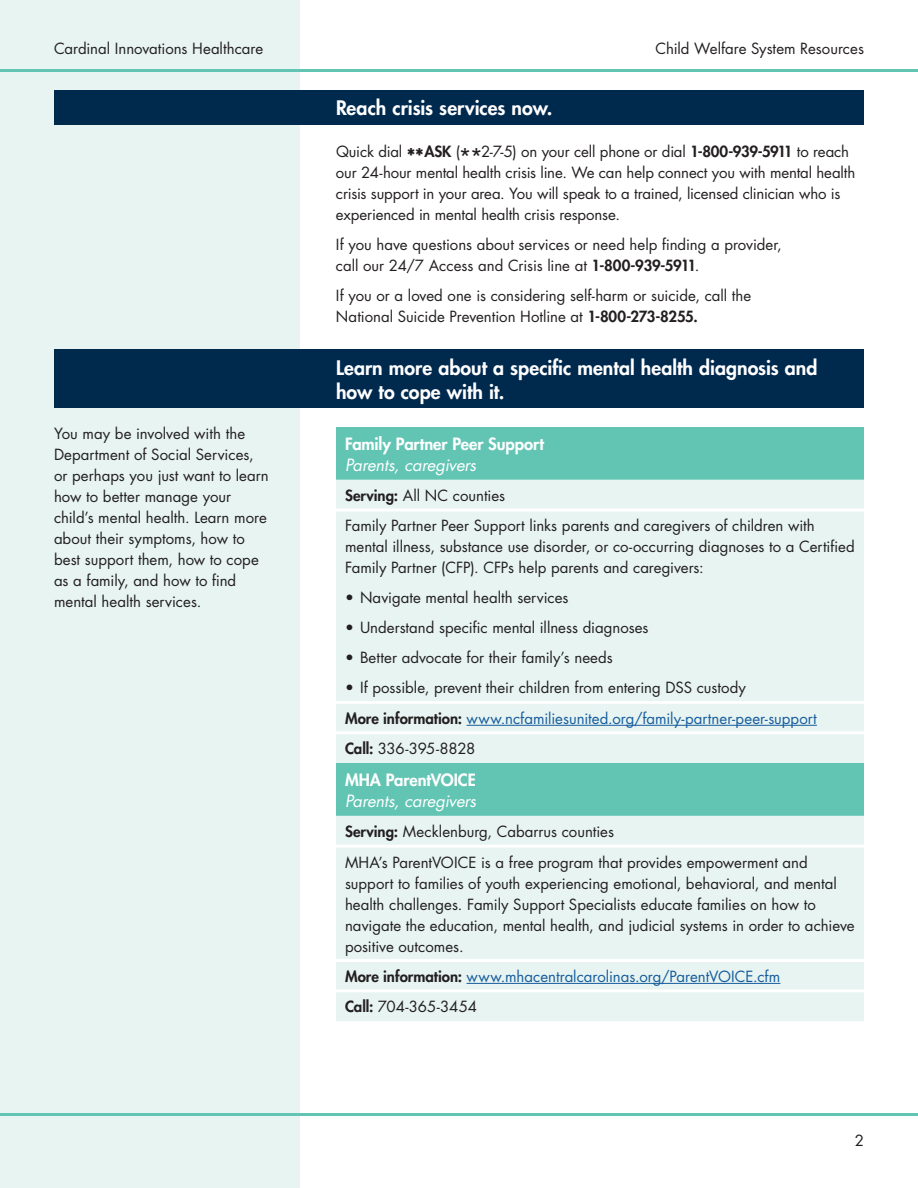
<style>
.page{position:relative;width:918px;height:1188px;background:#fff}
.page>*{position:absolute;margin:0;border:0;box-sizing:border-box;transform-origin:0 0}
.t1{font:800 19.5px/24px "Futura Std";letter-spacing:.005em;color:#fff}
.t2{font:800 16.5px "Futura Std";color:#fff}
.t3{font:italic 16.5px "Futura Std";letter-spacing:-.005em;color:#fff}
.t4{font:15px/21px "Futura Std";color:#231f20}
.t5{font:15px/30.3px "Futura Std";color:#175d9e}
.s1{font-weight:800;font-size:22.5px}
.s2{font-weight:800}
.s3{font-size:22.5px}
.s4{color:#175d9e}
.s5{font-weight:800;color:#231f20}
.s6{color:#231f20}
</style>
<div class="page">
<div style="left:0;top:0;width:300px;height:1188px;background:#e7f4f1"></div>
<hr style="left:0;top:69px;width:918px;height:3px;background:#62c5b4">
<hr style="left:0;top:1113px;width:918px;height:3px;background:#62c5b4">
<div style="left:54px;top:90px;width:810px;height:34px;background:#00294e"></div>
<div style="left:336px;top:427px;width:528px;height:53px;background:#62c5b4"></div>
<div style="left:336px;top:480px;width:528px;height:283px;background:#e7f4f1"></div>
<hr style="left:336px;top:509px;width:528px;height:3px;background:#fff">
<hr style="left:336px;top:701px;width:528px;height:3px;background:#fff">
<hr style="left:336px;top:731px;width:528px;height:3px;background:#fff">
<hr style="left:467px;top:725px;width:350px;height:1px;background:#175d9e">
<div style="left:336px;top:763px;width:528px;height:53px;background:#62c5b4"></div>
<div style="left:336px;top:816px;width:528px;height:205px;background:#e7f4f1"></div>
<hr style="left:336px;top:845px;width:528px;height:3px;background:#fff">
<hr style="left:336px;top:959px;width:528px;height:3px;background:#fff">
<hr style="left:336px;top:989px;width:528px;height:3px;background:#fff">
<hr style="left:467px;top:983px;width:313px;height:1px;background:#175d9e">
<div style="left:54px;top:349px;width:810px;height:59px;background:#00294e"></div>
<p class="t4" style="left:54px;top:38px;width:211px">Cardinal Innovations Healthcare</p>
<h1 class="t1" style="left:336px;top:96px;width:218px">Reach crisis services now.</h1>
<p class="t4" style="left:656px;top:38px;width:210px">Child Welfare System Resources</p>
<p class="t4" style="left:336px;top:142px;width:521px">Quick dial <span class="s1">**</span><span class="s2">ASK</span> (<span class="s3">**</span>2-7-5) on your cell phone or dial <span class="s2">1-800-939-5911</span> to reach our 24-hour mental health crisis line. We can help connect you with mental health crisis support in your area. You will speak to a trained, licensed clinician who is experienced in mental health crisis response.</p>
<p class="t4" style="left:336px;top:235px;width:447px">If you have questions about services or need help finding a provider, call our 24/7 Access and Crisis line at <span class="s2">1-800-939-5911</span>.</p>
<p class="t4" style="left:336px;top:286px;width:417px">If you or a loved one is considering self-harm or suicide, call the<br>National Suicide Prevention Hotline at <span class="s2">1-800-273-8255.</span></p>
<h1 class="t1" style="left:336px;top:355px;width:483px">Learn more about a specific mental health diagnosis and how to cope with it.</h1>
<p class="t4" style="left:54px;top:424px;width:216px">You may be involved with the<br>Department of Social Services, or perhaps you just want to learn how to better manage your child’s mental health. Learn more about their symptoms, how to best support them, how to cope as a family, and how to find mental health services.</p>
<p class="t2" style="left:345px;top:433px;width:201px">Family Partner Peer Support</p>
<p class="t3" style="left:345px;top:454px;width:133px">Parents, caregivers</p>
<p class="t4" style="left:345px;top:481px;width:471px;line-height:30.3px"><span class="s2">Serving:</span> All NC counties<br>Family Partner Peer Support links parents and caregivers of children with</p>
<p class="t4" style="left:345px;top:537px;width:511px">mental illness, substance use disorder, or co-occurring diagnoses to a Certified<br>Family Partner (CFP). CFPs help parents and caregivers:</p>
<p class="t4" style="left:345px;top:588px;width:225px">• Navigate mental health services</p>
<p class="t4" style="left:345px;top:618px;width:305px">• Understand specific mental illness diagnoses</p>
<p class="t4" style="left:345px;top:648px;width:269px">• Better advocate for their family’s needs</p>
<p class="t4" style="left:345px;top:673px;width:473px;line-height:30.3px">• If possible, prevent their children from entering DSS custody<br><span class="s2">More information:</span> <span class="s4">www.ncfamiliesunited.org/family-partner-peer-support<br></span><span class="s2">Call:</span> 336-395-8828</p>
<p class="t2" style="left:345px;top:769px;width:132px">MHA ParentVOICE</p>
<p class="t3" style="left:345px;top:790px;width:133px">Parents, caregivers</p>
<p class="t4" style="left:345px;top:817px;width:464px;line-height:30.3px"><span class="s2">Serving:</span> Mecklenburg, Cabarrus counties<br>MHA’s ParentVOICE is a free program that provides empowerment and</p>
<p class="t4" style="left:345px;top:873px;width:511px">support to families of youth experiencing emotional, behavioral, and mental health challenges. Family Support Specialists educate families on how to navigate the education, mental health, and judicial systems in order to achieve positive outcomes.</p>
<p class="t5" style="left:345px;top:961px;width:437px"><span class="s5">More information:</span> www.mhacentralcarolinas.org/ParentVOICE.cfm<br><span class="s5">Call:</span> <span class="s6">704-365-3454</span></p>
<p class="t4" style="left:855px;top:1131px;width:11px">2</p>
</div>
